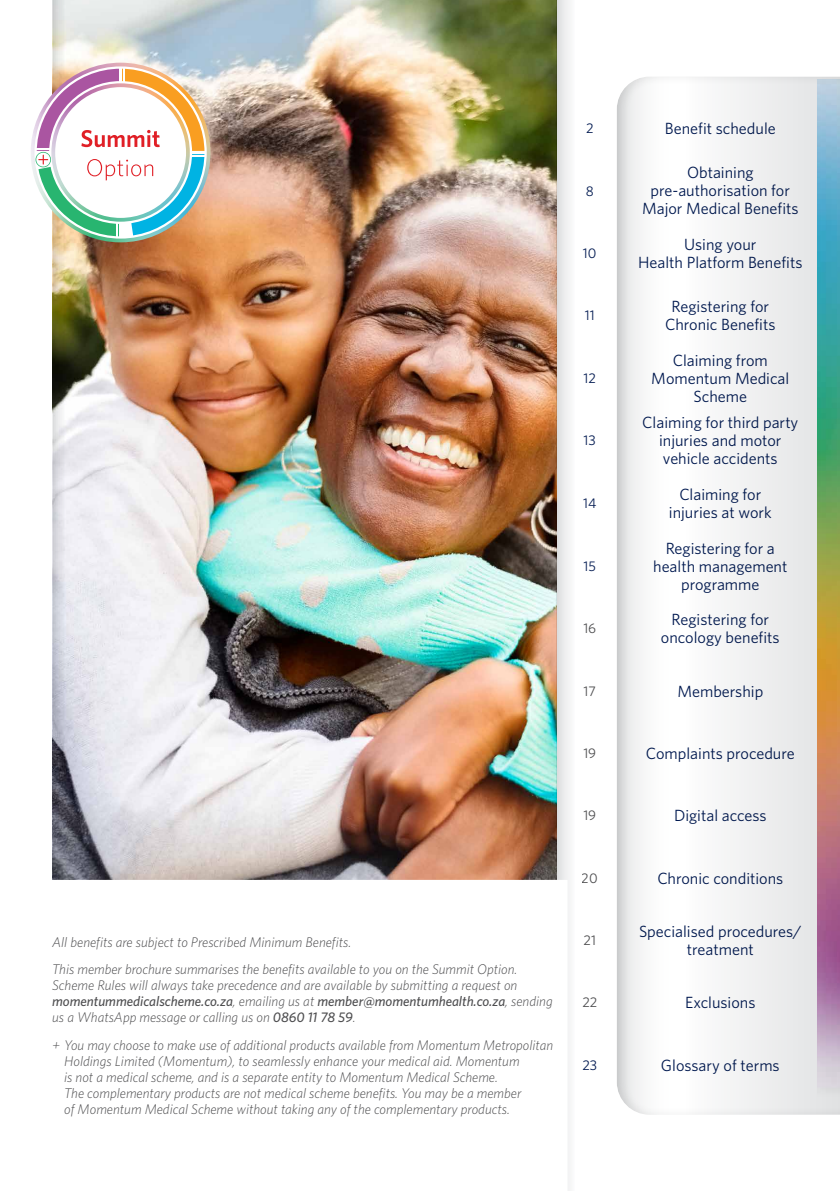
<style>
.page{position:relative;width:840px;height:1191px;background:#fff}
.page>*{position:absolute;margin:0;border:0;box-sizing:border-box;transform-origin:0 0}
.t1{font:16.2px/18px "Whitney";color:#001950;text-align:center}
.t2{font:italic 300 14px/16px "Whitney";color:#4d4d4f}
.t3{font:14px "Whitney";color:#001950}
.t4{font:14px "Whitney";color:#4d4d4f}
.s1{font-weight:500}
</style>
<div class="page">
<img style="left:86px;top:0;width:470px;height:880px">
<div style="left:615px;top:73px;width:224px;height:1042px;background:#000;opacity:.1"></div>
<svg style="left:556px;top:0;width:14px;height:1191px"></svg>
<svg style="left:52px;top:0;width:34px;height:880px;background:#b3b2ae"></svg>
<img style="left:31px;top:63px;width:179px;height:179px">
<img style="left:817px;top:79px;width:22px;height:1018px">
<div style="left:2px;top:882px;width:563px;height:307px;background:#fff"></div>
<p class="t2" style="left:52px;top:928px;width:466px;line-height:27.4px">All benefits are subject to Prescribed Minimum Benefits.<br>This member brochure summarises the benefits available to you on the Summit Option.</p>
<p class="t2" style="left:52px;top:977px;width:501px">Scheme Rules will always take precedence and are available by submitting a request on <span class="s1">momentummedicalscheme.co.za</span>, emailing us at <span class="s1">member@momentumhealth.co.za</span>, sending us a WhatsApp message or calling us on <span class="s1">0860 11 78 59</span>.</p>
<p class="t2" style="left:64px;top:1036px;width:490px;text-indent:-12px">+ You may choose to make use of additional products available from Momentum Metropolitan Holdings Limited (Momentum), to seamlessly enhance your medical aid. Momentum<br>is not a medical scheme, and is a separate entity to Momentum Medical Scheme.<br>The complementary products are not medical scheme benefits. You may be a member<br>of Momentum Medical Scheme without taking any of the complementary products.</p>
<p class="t3" style="left:585px;top:119px;width:9px">2</p>
<p class="t3" style="left:585px;top:181px;width:9px">8</p>
<p class="t3" style="left:582px;top:244px;width:15px">10</p>
<p class="t3" style="left:584px;top:306px;width:11px">11</p>
<p class="t3" style="left:583px;top:368px;width:14px">12</p>
<p class="t3" style="left:583px;top:431px;width:14px">13</p>
<p class="t3" style="left:583px;top:494px;width:15px">14</p>
<p class="t3" style="left:583px;top:556px;width:14px">15</p>
<p class="t4" style="left:583px;top:619px;width:14px">16</p>
<p class="t4" style="left:583px;top:681px;width:14px">17</p>
<p class="t4" style="left:583px;top:744px;width:14px">19</p>
<p class="t4" style="left:583px;top:806px;width:14px">19</p>
<p class="t4" style="left:581px;top:868px;width:18px">20</p>
<p class="t4" style="left:583px;top:931px;width:14px">21</p>
<p class="t4" style="left:582px;top:993px;width:16px">22</p>
<p class="t3" style="left:582px;top:1055px;width:16px">23</p>
<p class="t1" style="left:664px;top:119px;width:112px">Benefit schedule</p>
<p class="t1" style="left:641px;top:163px;width:158px">Obtaining pre-authorisation for<br>Major Medical Benefits</p>
<p class="t1" style="left:637px;top:235px;width:166px">Using your<br>Health Platform Benefits</p>
<p class="t1" style="left:664px;top:297px;width:112px">Registering for<br>Chronic Benefits</p>
<p class="t1" style="left:651px;top:350px;width:139px">Claiming from<br>Momentum Medical<br>Scheme</p>
<p class="t1" style="left:642px;top:413px;width:157px">Claiming for third party injuries and motor vehicle accidents</p>
<p class="t1" style="left:668px;top:485px;width:104px">Claiming for injuries at work</p>
<p class="t1" style="left:652px;top:538px;width:136px">Registering for a health management programme</p>
<p class="t1" style="left:660px;top:610px;width:120px">Registering for oncology benefits</p>
<p class="t1" style="left:677px;top:681px;width:87px">Membership</p>
<p class="t1" style="left:645px;top:744px;width:150px">Complaints procedure</p>
<p class="t1" style="left:673px;top:806px;width:94px">Digital access</p>
<p class="t1" style="left:657px;top:868px;width:127px">Chronic conditions</p>
<p class="t1" style="left:638px;top:922px;width:164px">Specialised procedures/ treatment</p>
<p class="t1" style="left:684px;top:993px;width:72px">Exclusions</p>
<p class="t1" style="left:660px;top:1055px;width:120px">Glossary of terms</p>
</div>
